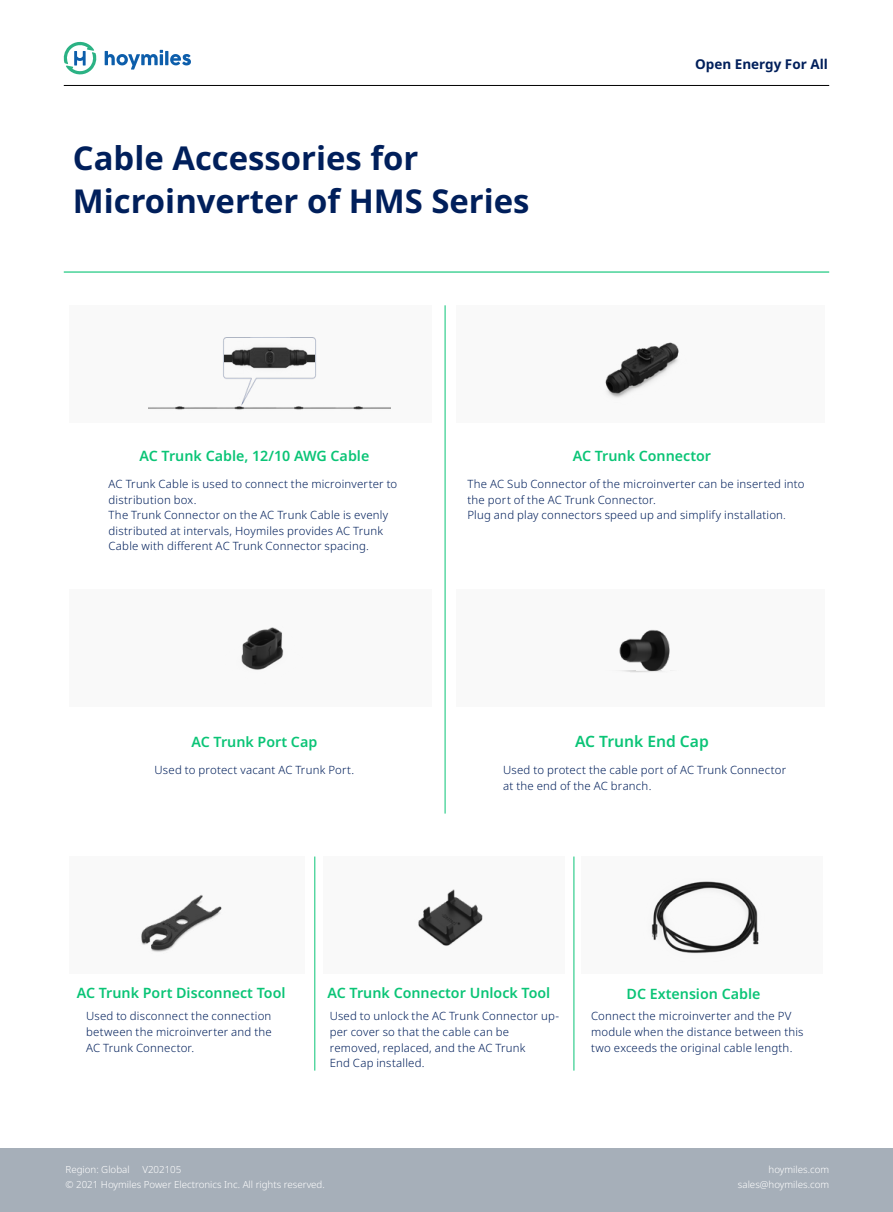
<style>
.page{position:relative;width:893px;height:1212px;background:#fff}
.page>*{position:absolute;margin:0;border:0;box-sizing:border-box;transform-origin:0 0}
.t1{font:700 32.85px/42.8px "Noto Sans";color:#001f5b}
.t2{font:600 15.6px "Noto Sans";color:#0ac476}
.t3{font:600 14.25px "Noto Sans";color:#0ac476}
.t4{font:700 13.5px "Noto Sans";color:#001f5b}
.t5{font:300 11.4px/15.6px "Noto Sans";letter-spacing:.02em;color:#001f5b}
.t6{font:300 9.75px/15px "Noto Sans";color:#fff}
.s1{font-family:"Adobe Song Std"}
</style>
<div class="page">
<div style="left:0;top:1148px;width:893px;height:64px;background:#a6afb9"></div>
<svg style="left:63px;top:41px;width:34px;height:34px"></svg>
<svg style="left:105px;top:50px;width:86px;height:20px"></svg>
<hr style="left:64px;top:85px;width:765px;height:1px;background:#000">
<div style="left:69px;top:305px;width:362px;height:117px;background:#f9f9f9"></div>
<div style="left:69px;top:589px;width:362px;height:117px;background:#f9f9f9"></div>
<div style="left:69px;top:856px;width:236px;height:118px;background:#f9f9f9"></div>
<div style="left:323px;top:856px;width:242px;height:118px;background:#f9f9f9"></div>
<div style="left:581px;top:856px;width:242px;height:118px;background:#f9f9f9"></div>
<div style="left:457px;top:305px;width:368px;height:117px;background:#f9f9f9"></div>
<div style="left:457px;top:589px;width:368px;height:117px;background:#f9f9f9"></div>
<hr style="left:445px;top:305px;width:1px;height:508px;background:#0ac476">
<hr style="left:314px;top:856px;width:1px;height:214px;background:#0ac476">
<hr style="left:573px;top:856px;width:1px;height:214px;background:#0ac476">
<img style="left:148px;top:337px;width:243px;height:73px">
<img style="left:241px;top:627px;width:43px;height:43px">
<img style="left:619px;top:630px;width:51px;height:42px">
<img style="left:418px;top:889px;width:65px;height:57px">
<img style="left:651px;top:881px;width:108px;height:72px">
<img style="left:605px;top:342px;width:74px;height:56px">
<img style="left:141px;top:895px;width:81px;height:57px">
<hr style="left:64px;top:271px;width:765px;height:2px;background:#0ac476">
<div style="left:224px;top:355px;width:8px;height:7px;background:#242524"></div>
<div style="left:307px;top:355px;width:8px;height:7px;background:#242524"></div>
<h1 class="t1" style="left:73px;top:137px;width:458px">Cable Accessories for<br>Microinverter of HMS Series</h1>
<p class="t4" style="left:695px;top:54px;width:134px">Open Energy For All</p>
<p class="t3" style="left:140px;top:445px;width:231px">AC Trunk Cable, 12/10 AWG Cable</p>
<p class="t3" style="left:573px;top:446px;width:140px">AC Trunk Connector</p>
<p class="t5" style="left:109px;top:476px;width:290px">AC Trunk Cable is used to connect the microinverter to distribution box.<br>The Trunk Connector on the AC Trunk Cable is evenly distributed at intervals, Hoymiles provides AC Trunk Cable with different AC Trunk Connector spacing.</p>
<p class="t5" style="left:467px;top:476px;width:339px">The AC Sub Connector of the microinverter can be inserted into the port of the AC Trunk Connector.<br>Plug and play connectors speed up and simplify installation<span class="s1">.</span></p>
<p class="t3" style="left:192px;top:731px;width:127px">AC Trunk Port Cap</p>
<p class="t5" style="left:155px;top:763px;width:201px">Used to protect vacant AC Trunk Port.</p>
<h2 class="t2" style="left:575px;top:730px;width:135px">AC Trunk End Cap</h2>
<p class="t5" style="left:503px;top:763px;width:284px">Used to protect the cable port of AC Trunk Connector at the end of the AC branch.</p>
<p class="t3" style="left:77px;top:983px;width:210px">AC Trunk Port Disconnect Tool</p>
<p class="t3" style="left:328px;top:983px;width:224px">AC Trunk Connector Unlock Tool</p>
<p class="t3" style="left:627px;top:984px;width:135px">DC Extension Cable</p>
<p class="t5" style="left:86px;top:1009px;width:187px;text-align:justify">Used to disconnect the connection between the microinverter and the AC Trunk Connector.</p>
<p class="t5" style="left:330px;top:1009px;width:231px">Used to unlock the AC Trunk Connector up&shy;per cover so that the cable can be removed, replaced, and the AC Trunk<br>End Cap installed.</p>
<p class="t5" style="left:591px;top:1009px;width:214px">Connect the microinverter and the PV module when the distance between this two exceeds the original cable length.</p>
<p class="t6" style="left:65px;top:1162px;width:261px;text-indent:77px">V202105<br>© 2021 Hoymiles Power Electronics Inc. All rights reserved.</p>
<p class="t6" style="left:738px;top:1162px;width:93px;text-align:right">hoymiles.com sales@hoymiles.com</p>
<p class="t6" style="left:65px;top:1162px;width:66px">Region: Global</p>
</div>
